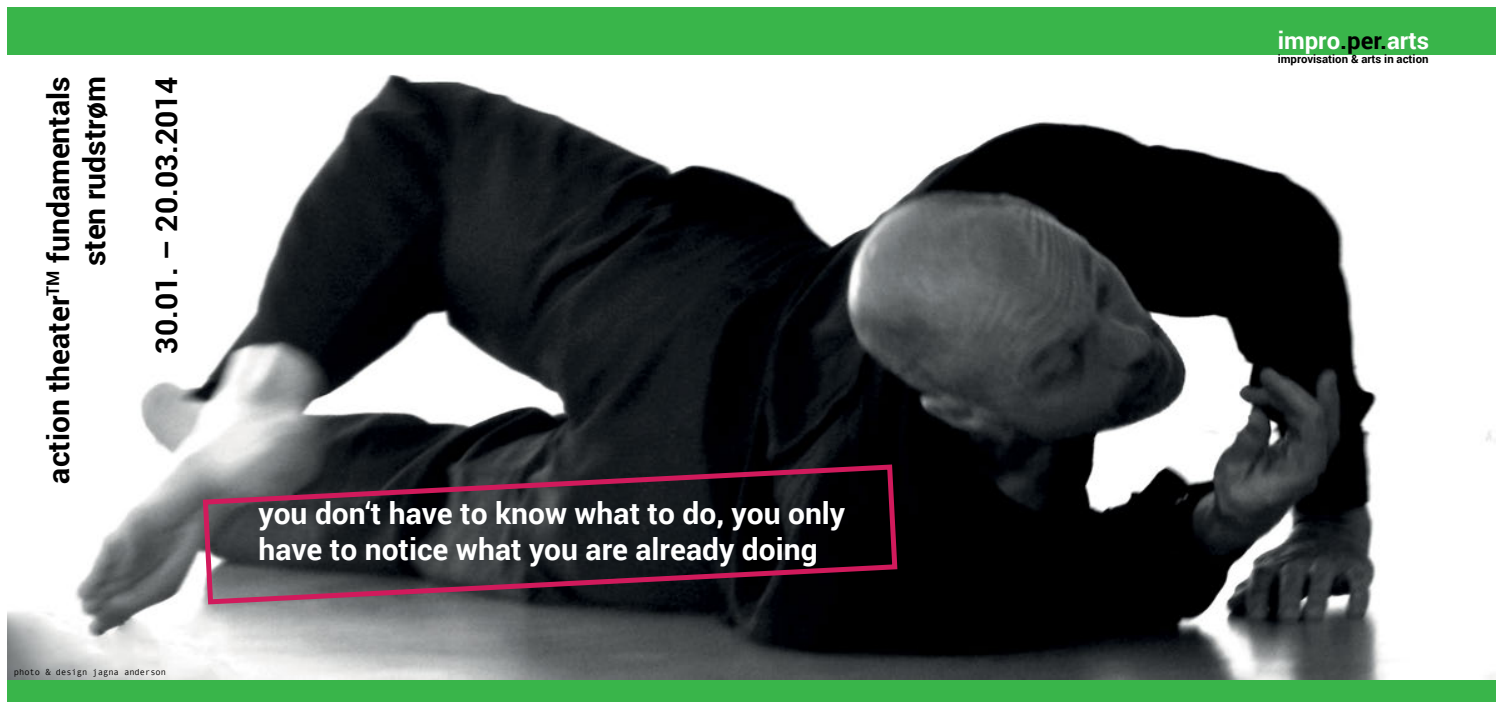
<style>
.page{position:relative;width:1503px;height:709px;background:#fff}
.page>*{position:absolute;margin:0;border:0;box-sizing:border-box;transform-origin:0 0}
.t1{font:700 30px/36px "Roboto";color:#fff}
.t2{font:700 30px/36px "Roboto";color:#000;text-align:right}
.t3{font:700 24px "Roboto";color:#fff}
.t4{font:700 11.5px "Roboto";color:#000}
.t5{font:8.75px "Andale Mono";color:#000}
.s1{color:#000}
</style>
<div class="page">
<div style="left:7px;top:7px;width:1488px;height:695px;background:#39b54a"></div>
<img style="left:7px;top:56px;width:1488px;height:623px">
<svg style="left:200px;top:462px;width:700px;height:145px;background:#32282f"></svg>
<p class="t2" style="left:39px;top:483px;width:408px;rotate:-90deg">action theater<sup>TM</sup> fundamentals sten rudstrøm</p>
<p class="t2" style="left:147px;top:353px;width:279px;rotate:-90deg">30.01. – 20.03.2014</p>
<p class="t5" style="left:14px;top:666px;width:154px">photo &amp; design jagna anderson</p>
<p class="t1" style="left:259px;top:494px;width:588px">you don‘t have to know what to do, you only have to notice what you are already doing</p>
<p class="t3" style="left:1277px;top:24px;width:153px">impro<span class="s1">.per.</span>arts</p>
<p class="t4" style="left:1277px;top:51px;width:152px">improvisation &amp; arts in action</p>
</div>
